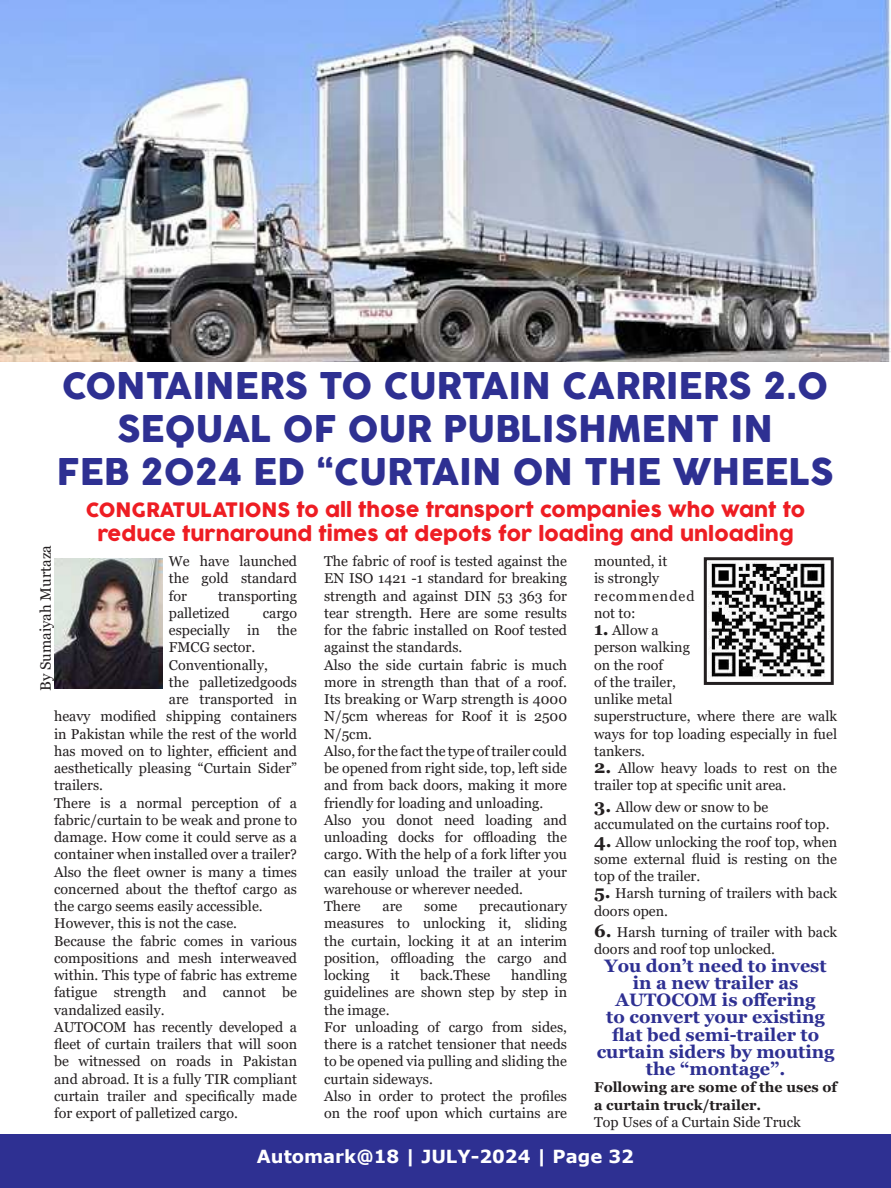
<style>
.page{position:relative;width:891px;height:1188px;background:#fff}
.page>*{position:absolute;margin:0;border:0;box-sizing:border-box;transform-origin:0 0}
.t1{font:36px/43.2px "COCOGOOSE";color:#2e3092;text-align:center}
.t2{font:19.5px/23.4px "COCOGOOSE";color:#ee1d23;text-align:center}
.t3{font:700 18px/17.2px "Georgia";color:#2e3092;text-align:center}
.t4{font:700 18px "Verdana";color:#fff}
.t5{font:15px "Georgia";color:#231f20}
.t6{font:14.25px/17.2px "Georgia";color:#231f20}
.t7{font:700 14.25px/17.2px "Georgia";color:#231f20}
.s1{font-weight:700;font-size:18px}
</style>
<div class="page">
<div style="left:0;top:1134px;width:891px;height:54px;background:#2e3092"></div>
<img style="left:0;top:0;width:891px;height:361px">
<img style="left:54px;top:559px;width:108px;height:130px">
<div style="left:704px;top:557px;width:130px;height:128px;border:3px solid #231f20"></div>
<img style="left:709px;top:563px;width:116px;height:115px">
<h1 class="t1" style="left:56px;top:366px;width:779px">CONTAINERS TO CURTAIN CARRIERS 2.0<br>SEQUAL OF OUR PUBLISHMENT IN<br>FEB 2024 ED “CURTAIN ON THE WHEELS</h1>
<h2 class="t2" style="left:86px;top:499px;width:721px">CONGRATULATIONS to all those transport companies who want to reduce turnaround times at depots for loading and unloading</h2>
<p class="t5" style="left:39px;top:691px;width:147px;rotate:-90deg">By Sumaiyah Murtaza</p>
<p class="t6" style="left:169px;top:554px;width:130px;text-align:justify">We have launched the gold standard for</p>
<p class="t6" style="left:324px;top:554px;width:245px">The fabric of roof is tested against the<br>EN ISO 1421 -1 standard for breaking strength and against DIN 53 363 for tear strength. Here are some results for the fabric installed on Roof tested against the standards.<br>Also the side curtain fabric is much more in strength than that of a roof.<br>Its breaking or Warp strength is 4000<br>N/5cm whereas for Roof it is 2500<br>N/5cm.<br>Also, for the fact the type of trailer could be opened from right side, top, left side and from back doors, making it more friendly for loading and unloading.<br>Also you donot need loading and unloading docks for o昀툀oading the cargo. With the help of a fork lifter you can easily unload the trailer at your warehouse or wherever needed.<br>There</p>
<p class="t6" style="left:594px;top:554px;width:102px">mounted, it<br>is strongly recommended not to:</p>
<p class="t6" style="left:594px;top:623px;width:244px"><span class="s1">1.</span> Allow a<br>person walking<br>on the roof<br>of the trailer,<br>unlike metal<br>superstructure, where there are walk ways for top loading especially in fuel tankers.</p>
<p class="t6" style="left:594px;top:761px;width:244px"><span class="s1">2.</span> Allow heavy loads to rest on the trailer top at speci昀椀c unit area.</p>
<p class="t6" style="left:594px;top:800px;width:237px"><span class="s1">3.</span> Allow dew or snow to be accumulated on the curtains roof top.</p>
<p class="t6" style="left:594px;top:834px;width:245px;text-align:justify"><span class="s1">4.</span> Allow unlocking the roof top, when some external 昀氀uid is resting on the top of the trailer.</p>
<p class="t6" style="left:594px;top:886px;width:245px"><span class="s1">5.</span> Harsh turning of trailers with back doors open.</p>
<p class="t6" style="left:594px;top:925px;width:244px"><span class="s1">6.</span> Harsh turning of trailer with back doors and roof top unlocked.</p>
<p class="t3" style="left:597px;top:958px;width:239px">You don’t need to invest in a new trailer as<br>AUTOCOM is o昀昀ering<br>to convert your existing<br>昀氀at bed semi-trailer to curtain siders by mouting the “montage”.</p>
<p class="t7" style="left:594px;top:1080px;width:245px">Following are some of the uses of a curtain truck/trailer.</p>
<p class="t6" style="left:594px;top:1114px;width:208px">Top Uses of a Curtain Side Truck</p>
<p class="t6" style="left:169px;top:588px;width:130px;text-indent:49px">transporting palletized</p>
<p class="t6" style="left:263px;top:605px;width:36px">cargo</p>
<p class="t6" style="left:169px;top:623px;width:130px">especially in the</p>
<p class="t6" style="left:169px;top:640px;width:88px">FMCG sector.</p>
<p class="t6" style="left:169px;top:657px;width:101px">Conventionally,</p>
<p class="t6" style="left:169px;top:674px;width:130px">the palletizedgoods</p>
<p class="t6" style="left:169px;top:692px;width:130px">are transported in</p>
<p class="t6" style="left:54px;top:708px;width:244px">heavy modi昀椀ed shipping containers</p>
<p class="t6" style="left:54px;top:726px;width:244px">in Pakistan while the rest of the world</p>
<p class="t6" style="left:54px;top:743px;width:244px">has moved on to lighter, e昀케cient and</p>
<p class="t6" style="left:54px;top:761px;width:244px">aesthetically pleasing “Curtain Sider”</p>
<p class="t6" style="left:54px;top:778px;width:50px">trailers.</p>
<p class="t6" style="left:54px;top:795px;width:244px">There is a normal perception of a</p>
<p class="t6" style="left:54px;top:812px;width:244px">fabric/curtain to be weak and prone to</p>
<p class="t6" style="left:54px;top:830px;width:244px">damage. How come it could serve as a</p>
<p class="t6" style="left:54px;top:847px;width:244px">container when installed over a trailer?</p>
<p class="t6" style="left:54px;top:863px;width:244px">Also the 昀氀eet owner is many a times</p>
<p class="t6" style="left:54px;top:881px;width:244px">concerned about the theftof cargo as</p>
<p class="t6" style="left:54px;top:899px;width:210px">the cargo seems easily accessible.</p>
<p class="t6" style="left:54px;top:916px;width:185px">However, this is not the case.</p>
<p class="t6" style="left:54px;top:933px;width:244px">Because the fabric comes in various</p>
<p class="t6" style="left:54px;top:950px;width:244px">compositions and mesh interweaved</p>
<p class="t6" style="left:54px;top:968px;width:244px">within. This type of fabric has extreme</p>
<p class="t6" style="left:54px;top:985px;width:244px">fatigue strength and cannot be</p>
<p class="t6" style="left:54px;top:1002px;width:112px">vandalized easily.</p>
<p class="t6" style="left:54px;top:1019px;width:245px">AUTOCOM has recently developed a</p>
<p class="t6" style="left:54px;top:1036px;width:245px">昀氀eet of curtain trailers that will soon</p>
<p class="t6" style="left:54px;top:1054px;width:245px">be witnessed on roads in Pakistan</p>
<p class="t6" style="left:54px;top:1071px;width:244px">and abroad. It is a fully TIR compliant</p>
<p class="t6" style="left:54px;top:1088px;width:244px">curtain trailer and speci昀椀cally made</p>
<p class="t6" style="left:54px;top:1106px;width:185px">for export of palletized cargo.</p>
<p class="t6" style="left:324px;top:899px;width:245px;text-align:justify;text-indent:155px">precautionary measures to unlocking it, sliding the curtain, locking it at an interim position, o昀툀oading the cargo and locking</p>
<p class="t6" style="left:383px;top:899px;width:21px">are</p>
<p class="t6" style="left:424px;top:899px;width:35px">some</p>
<p class="t6" style="left:324px;top:968px;width:244px;text-indent:187px">handling guidelines are shown step by step in the image.<br>For unloading of cargo from sides, there is a ratchet tensioner that needs to be opened via pulling and sliding the curtain sideways.<br>Also in order to protect the pro昀椀les on the roof upon which curtains are</p>
<p class="t6" style="left:391px;top:968px;width:11px">it</p>
<p class="t6" style="left:420px;top:968px;width:72px">back.These</p>
<p class="t4" style="left:257px;top:1149px;width:379px">Automark@18 | JULY-2024 | Page 32</p>
</div>
